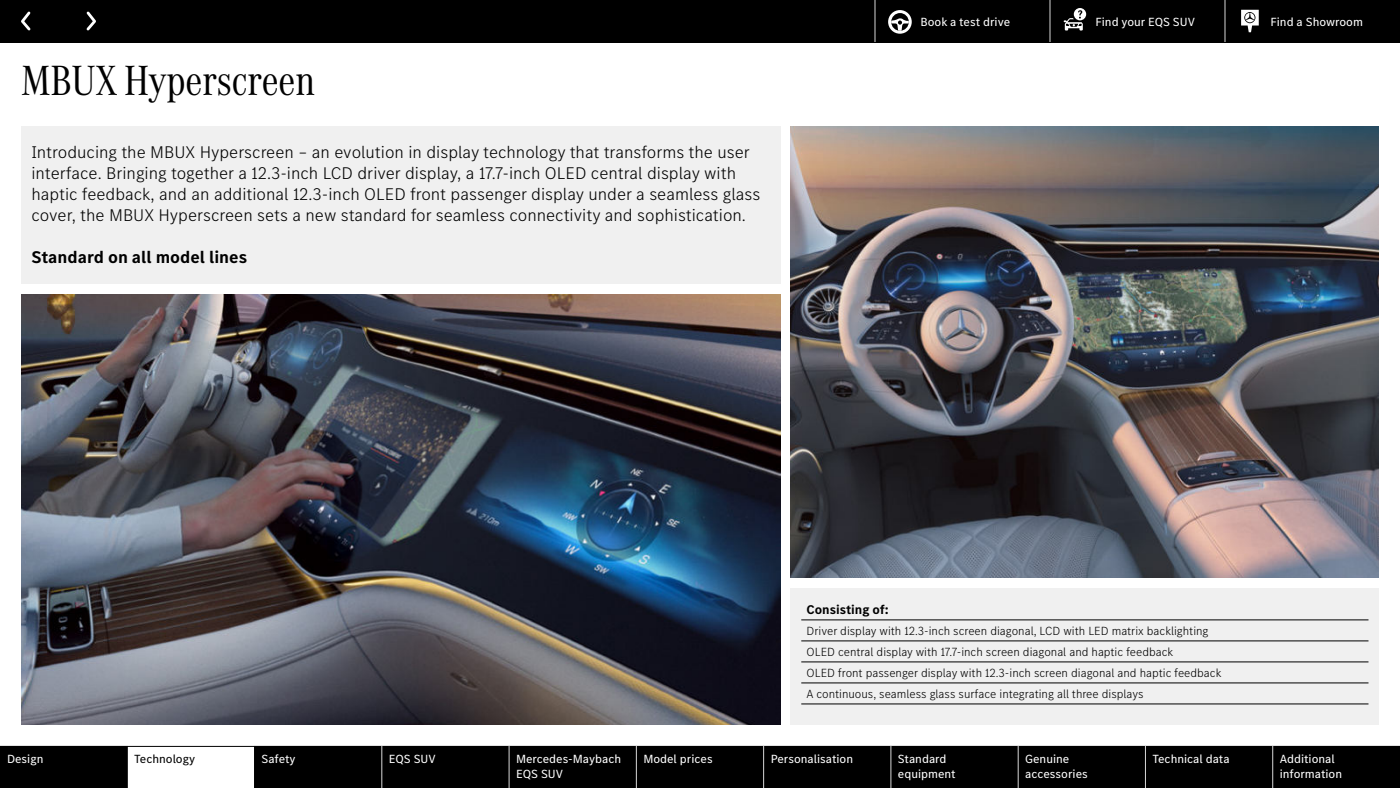
<style>
.page{position:relative;width:1400px;height:788px;background:#fff}
.page>*{position:absolute;margin:0;border:0;box-sizing:border-box;transform-origin:0 0}
.t1{font:43.75px "MB Corpo A Title Cond";color:#000}
.t2{font:300 17.5px/21px "MB Corpo S Text";color:#000}
.t3{font:700 17.5px "MB Corpo S Text";color:#000}
.t4{font:700 13.12px "MB Corpo S Text";color:#000}
.t5{font:300 12.25px/21px "MB Corpo S Text";color:#000}
.t6{font:12.25px/14.7px "MB Corpo S Text";color:#fff}
.t7{font:12.25px "MB Corpo S Text";color:#000}
</style>
<div class="page">
<img style="left:791px;top:126px;width:588px;height:452px">
<img style="left:21px;top:294px;width:759px;height:430px">
<div style="left:21px;top:126px;width:759px;height:158px;background:#f0f0f0"></div>
<div style="left:791px;top:588px;width:588px;height:136px;background:#f0f0f0"></div>
<hr style="left:801px;top:619px;width:567px;height:1px;background:#000">
<hr style="left:801px;top:640px;width:567px;height:1px;background:#000">
<hr style="left:801px;top:661px;width:567px;height:1px;background:#000">
<hr style="left:801px;top:682px;width:567px;height:1px;background:#000">
<hr style="left:801px;top:703px;width:567px;height:1px;background:#000">
<div style="left:0;top:0;width:1400px;height:42px;background:#000"></div>
<svg style="left:875px;top:0;width:384px;height:42px"></svg>
<svg style="left:0;top:746px;width:1400px;height:42px;fill:#000"></svg>
<hr style="left:763px;top:746px;width:1px;height:42px;background:#d8d8d8">
<hr style="left:1018px;top:746px;width:1px;height:42px;background:#d8d8d8">
<hr style="left:1145px;top:746px;width:1px;height:42px;background:#d8d8d8">
<hr style="left:127px;top:746px;width:1px;height:42px;background:#000">
<hr style="left:254px;top:746px;width:1px;height:42px;background:#000">
<hr style="left:381px;top:746px;width:1px;height:42px;background:#d8d8d8">
<hr style="left:509px;top:746px;width:1px;height:42px;background:#d8d8d8">
<hr style="left:636px;top:746px;width:1px;height:42px;background:#d8d8d8">
<hr style="left:890px;top:746px;width:1px;height:42px;background:#d8d8d8">
<hr style="left:1272px;top:746px;width:1px;height:42px;background:#d8d8d8">
<svg style="left:87px;top:12px;width:9px;height:18px"></svg>
<svg style="left:21px;top:12px;width:9px;height:18px"></svg>
<h1 class="t1" style="left:21px;top:59px;width:296px">MBUX Hyperscreen</h1>
<p class="t2" style="left:32px;top:142px;width:731px">Introducing the MBUX Hyperscreen – an evolution in display technology that transforms the user interface. Bringing together a 12.3-inch LCD driver display, a 17.7-inch OLED central display with haptic feedback, and an additional 12.3-inch OLED front passenger display under a seamless glass cover, the MBUX Hyperscreen sets a new standard for seamless connectivity and sophistication.</p>
<p class="t3" style="left:32px;top:248px;width:217px">Standard on all model lines</p>
<p class="t6" style="left:920px;top:15px;width:91px">Book a test drive</p>
<p class="t6" style="left:1096px;top:15px;width:101px">Find your EQS SUV</p>
<p class="t6" style="left:1271px;top:15px;width:94px">Find a Showroom</p>
<p class="t4" style="left:807px;top:603px;width:84px">Consisting of:</p>
<p class="t5" style="left:807px;top:621px;width:416px">Driver display with 12.3-inch screen diagonal, LCD with LED matrix backlighting OLED central display with 17.7-inch screen diagonal and haptic feedback<br>OLED front passenger display with 12.3-inch screen diagonal and haptic feedback A continuous, seamless glass surface integrating all three displays</p>
<p class="t6" style="left:7px;top:751px;width:38px">Design</p>
<p class="t7" style="left:134px;top:753px;width:62px">Technology</p>
<p class="t6" style="left:262px;top:751px;width:36px">Safety</p>
<p class="t6" style="left:389px;top:751px;width:48px">EQS SUV</p>
<p class="t6" style="left:516px;top:751px;width:107px">Mercedes-Maybach<br>EQS SUV</p>
<p class="t6" style="left:643px;top:751px;width:71px">Model prices</p>
<p class="t6" style="left:771px;top:751px;width:84px">Personalisation</p>
<p class="t6" style="left:898px;top:751px;width:59px">Standard equipment</p>
<p class="t6" style="left:1025px;top:751px;width:64px">Genuine accessories</p>
<p class="t6" style="left:1152px;top:751px;width:79px">Technical data</p>
<p class="t6" style="left:1280px;top:751px;width:64px">Additional information</p>
</div>
